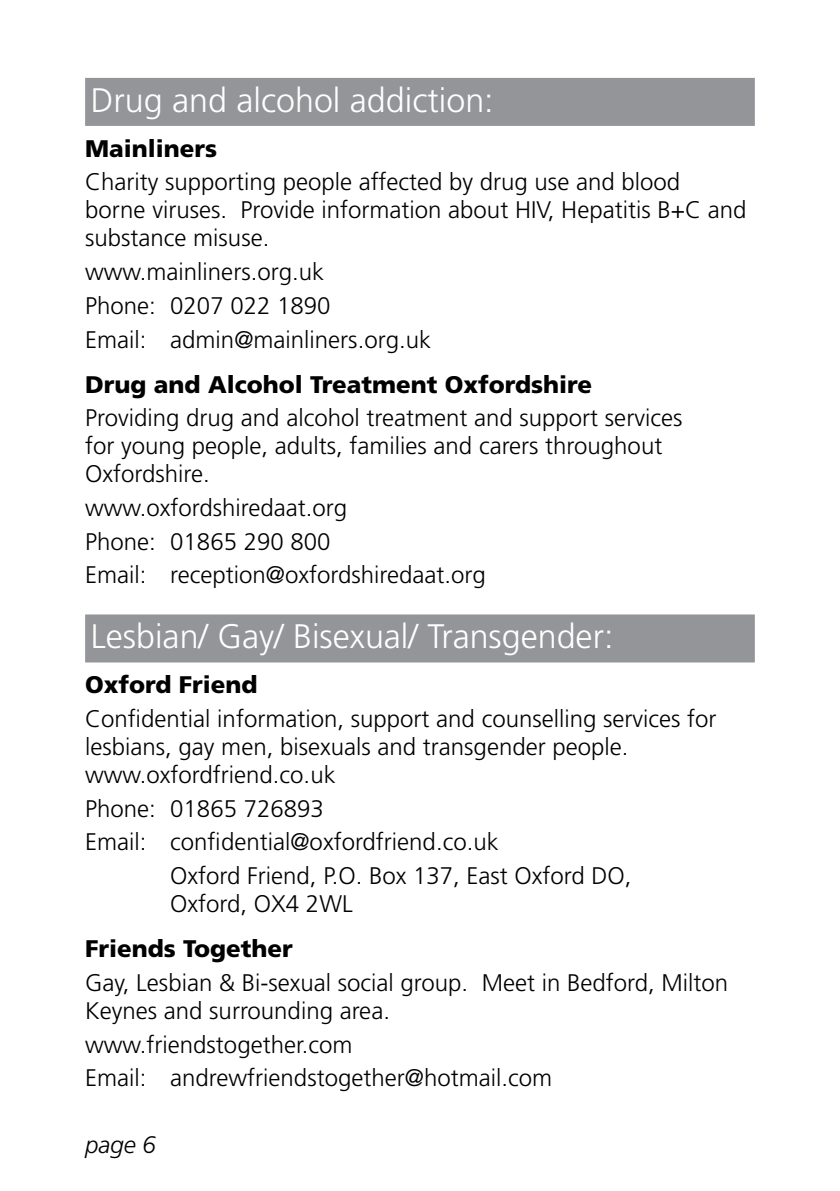
<style>
.page{position:relative;width:840px;height:1191px;background:#fff}
.page>*{position:absolute;margin:0;border:0;box-sizing:border-box;transform-origin:0 0}
.t1{font:300 34px "Frutiger";color:#fff}
.t2{font:300 24px/28px "Frutiger";color:#000}
.t3{font:900 24px "Frutiger";color:#000}
.t4{font:italic 300 24px "Frutiger";color:#000}
</style>
<div class="page">
<div style="left:85px;top:78px;width:669px;height:48px;background:#939598"></div>
<div style="left:85px;top:614px;width:669px;height:48px;background:#939598"></div>
<h1 class="t1" style="left:91px;top:81px;width:404px">Drug and alcohol addiction:</h1>
<p class="t3" style="left:85px;top:134px;width:134px">Mainliners</p>
<p class="t2" style="left:85px;top:168px;width:662px">Charity supporting people affected by drug use and blood borne viruses. Provide information about HIV, Hepatitis B+C and substance misuse.</p>
<p class="t2" style="left:85px;top:255px;width:347px;line-height:33.6px">www.mainliners.org.uk<br>Phone: 0207 022 1890<br>Email: admin@mainliners.org.uk</p>
<p class="t3" style="left:85px;top:370px;width:508px">Drug and Alcohol Treatment Oxfordshire</p>
<p class="t2" style="left:85px;top:404px;width:598px">Providing drug and alcohol treatment and support services for young people, adults, families and carers throughout<br>Oxfordshire.</p>
<p class="t2" style="left:85px;top:491px;width:402px;line-height:33.6px">www.oxfordshiredaat.org<br>Phone: 01865 290 800<br>Email: reception@oxfordshiredaat.org</p>
<h1 class="t1" style="left:91px;top:617px;width:524px">Lesbian/ Gay/ Bisexual/ Transgender:</h1>
<p class="t3" style="left:85px;top:670px;width:174px">Oxford Friend</p>
<p class="t2" style="left:85px;top:704px;width:632px">Confidential information, support and counselling services for lesbians, gay men, bisexuals and transgender people. www.oxfordfriend.co.uk</p>
<p class="t2" style="left:85px;top:794px;width:240px">Phone: 01865 726893</p>
<p class="t2" style="left:85px;top:828px;width:415px">Email: confidential@oxfordfriend.co.uk</p>
<p class="t2" style="left:170px;top:861px;width:462px">Oxford Friend, P.O. Box 137, East Oxford DO,</p>
<p class="t2" style="left:170px;top:889px;width:184px">Oxford, OX4 2WL</p>
<p class="t3" style="left:85px;top:934px;width:209px">Friends Together</p>
<p class="t2" style="left:85px;top:968px;width:644px">Gay, Lesbian &amp; Bi-sexual social group. Meet in Bedford, Milton<br>Keynes and surrounding area.</p>
<p class="t2" style="left:85px;top:1027px;width:468px;line-height:33.6px">www.friendstogether.com<br>Email: andrewfriendstogether@hotmail.com</p>
<p class="t4" style="left:85px;top:1131px;width:72px">page 6</p>
</div>
